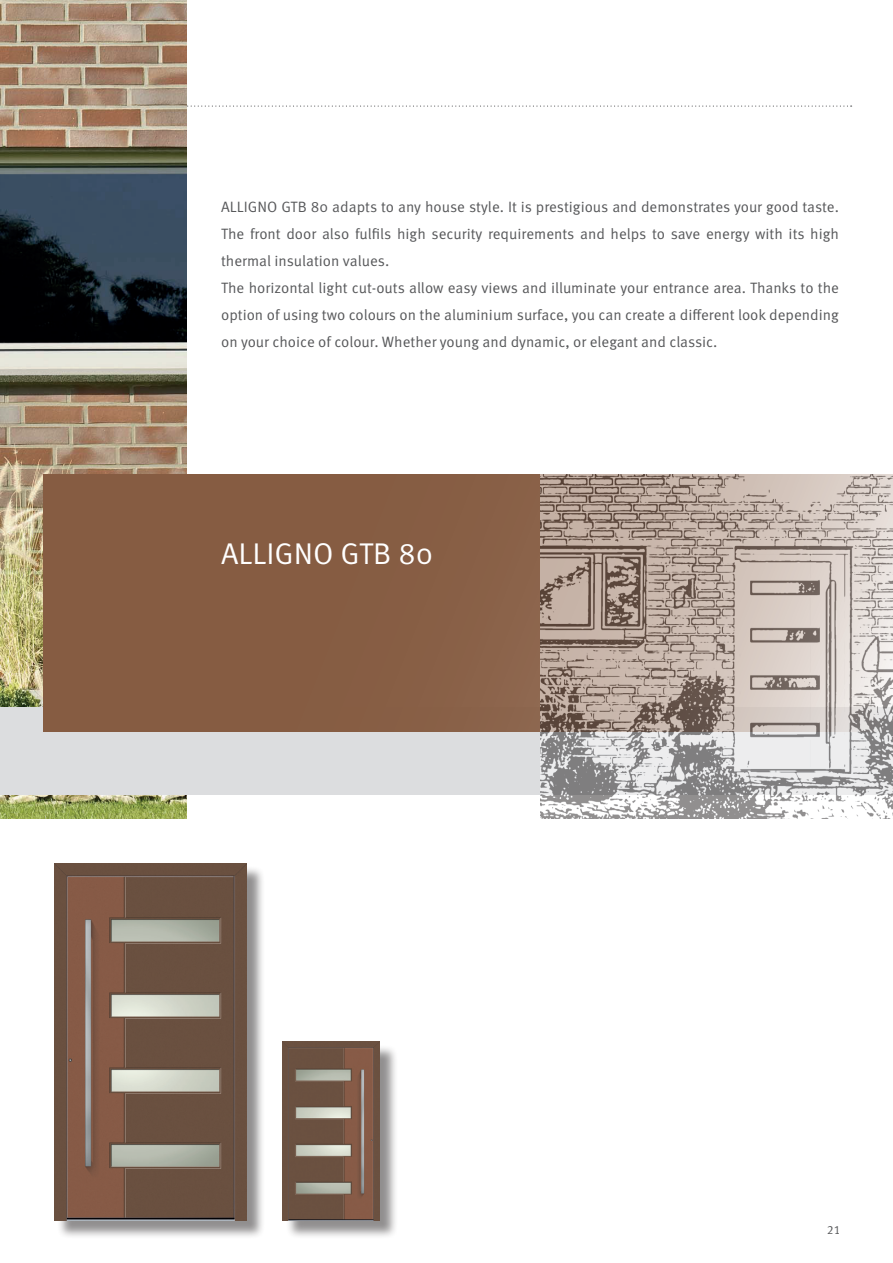
<style>
.page{position:relative;width:893px;height:1263px;background:#fff}
.page>*{position:absolute;margin:0;border:0;box-sizing:border-box;transform-origin:0 0}
.t1{font:30px "Gutmann Meta Norm";color:#fff}
.t2{font:15px/27px "Gutmann Meta Norm";color:#57585a}
.t3{font:12px "Gutmann Meta Norm";color:#57585a}
</style>
<div class="page">
<svg style="left:187px;top:106px;width:665px;height:1px"></svg>
<img style="left:0;top:0;width:187px;height:818px">
<div style="left:0;top:707px;width:893px;height:88px;background:#dcdddf"></div>
<div style="left:43px;top:474px;width:850px;height:257px;background:#865c42"></div>
<img style="left:540px;top:475px;width:353px;height:344px">
<div style="left:57px;top:866px;width:208px;height:373px;background:#231f20;opacity:.5"></div>
<img style="left:54px;top:863px;width:193px;height:357px">
<div style="left:286px;top:1045px;width:112px;height:194px;background:#231f20;opacity:.5"></div>
<img style="left:283px;top:1042px;width:96px;height:178px">
<p class="t2" style="left:221px;top:192px;width:619px">ALLIGNO GTB 80 adapts to any house style. It is prestigious and demonstrates your good taste.<br>The front door also fulfils high security requirements and helps to save energy with its high thermal insulation values.<br>The horizontal light cut-outs allow easy views and illuminate your entrance area. Thanks to the option of using two colours on the aluminium surface, you can create a different look depending on your choice of colour. Whether young and dynamic, or elegant and classic.</p>
<h1 class="t1" style="left:221px;top:531px;width:213px">ALLIGNO GTB 80</h1>
<p class="t3" style="left:827px;top:1221px;width:15px">21</p>
</div>
